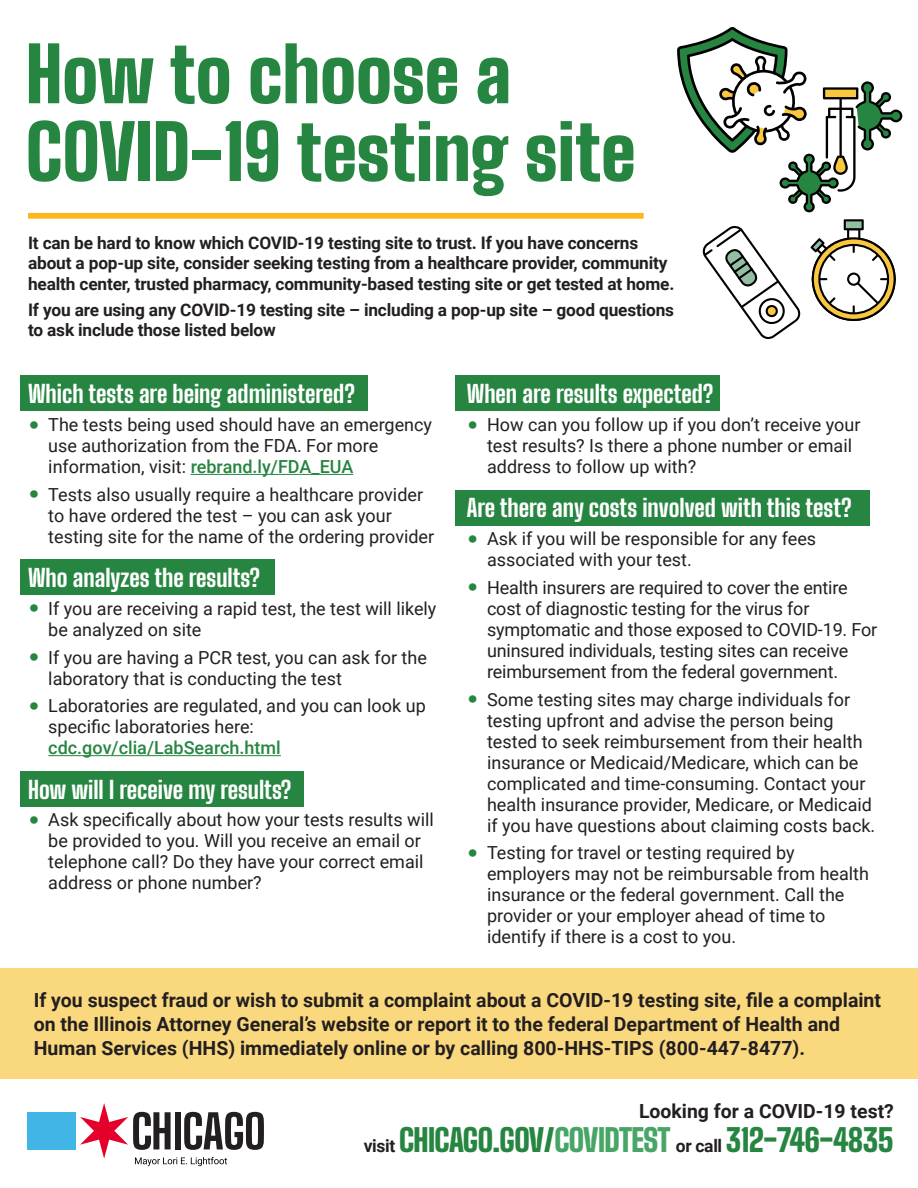
<style>
.page{position:relative;width:918px;height:1188px;background:#fff}
.page>*{position:absolute;margin:0;border:0;box-sizing:border-box;transform-origin:0 0}
.body_text{font:900 74.85px/77.7px "Big Shoulders Display";color:#268540}
.t1{font:900 31.05px "Big Shoulders Display";letter-spacing:-.02em;color:#268540}
.body_text_center{font:800 24px "Big Shoulders Display";color:#fff}
.body_text-2{font:700 19.5px/24px "Roboto";color:#231f20}
.t2{font:18px/21px "Roboto";color:#231f20}
.body_text_center-2{font:700 17.25px/20.1px "Roboto";letter-spacing:-.01em;color:#231f20}
.s1{font-family:"Proxima Nova";font-weight:600;font-size:33px;color:#268540}
.s2{font-weight:500;color:#268540}
.s3{font-family:"Roboto";font-weight:700;font-size:17.55px;color:#231f20}
.s4{color:#47a565}
</style>
<div class="page">
<div style="left:28px;top:213px;width:616px;height:6px;background:#fcb71d"></div>
<div style="left:0;top:969px;width:918px;height:110px;background:#fad97e"></div>
<div style="left:27px;top:1112px;width:48px;height:38px;background:#41b6e6"></div>
<svg style="left:80px;top:1103px;width:184px;height:63px"></svg>
<div style="left:21px;top:375px;width:347px;height:36px;background:#268540"></div>
<div style="left:21px;top:559px;width:254px;height:36px;background:#268540"></div>
<div style="left:21px;top:771px;width:283px;height:36px;background:#268540"></div>
<div style="left:455px;top:375px;width:265px;height:36px;background:#268540"></div>
<div style="left:455px;top:490px;width:415px;height:36px;background:#268540"></div>
<hr style="left:191px;top:474px;width:162px;height:1px;background:#268540">
<hr style="left:48px;top:755px;width:233px;height:1px;background:#268540">
<svg style="left:703px;top:225px;width:98px;height:114px"></svg>
<svg style="left:811px;top:219px;width:85px;height:102px"></svg>
<svg style="left:677px;top:27px;width:225px;height:185px"></svg>
<p class="body_text" style="left:26px;top:32px;width:611px">How to choose a<br>COVID-19 testing site</p>
<p class="body_text_center-2" style="left:28px;top:232px;width:648px">It can be hard to know which COVID-19 testing site to trust. If you have concerns about a pop-up site, consider seeking testing from a healthcare provider, community health center, trusted pharmacy, community-based testing site or get tested at home.</p>
<p class="body_text_center-2" style="left:28px;top:299px;width:648px">If you are using any COVID-19 testing site – including a pop-up site – good questions to ask include those listed below</p>
<p class="body_text_center" style="left:28px;top:374px;width:328px">Which tests are being administered?</p>
<p class="t2" style="left:48px;top:414px;width:385px;text-indent:-20px"><span class="s1">•</span> The tests being used should have an emergency use authorization from the FDA. For more information, visit: <span class="s2">rebrand.ly/FDA_EUA</span></p>
<p class="t2" style="left:48px;top:483px;width:387px;text-indent:-20px"><span class="s1">•</span> Tests also usually require a healthcare provider to have ordered the test – you can ask your testing site for the name of the ordering provider</p>
<p class="body_text_center" style="left:28px;top:558px;width:233px">Who analyzes the results?</p>
<p class="t2" style="left:48px;top:597px;width:390px;text-indent:-20px"><span class="s1">•</span> If you are receiving a rapid test, the test will likely be analyzed on site</p>
<p class="t2" style="left:48px;top:646px;width:380px;text-indent:-20px"><span class="s1">•</span> If you are having a PCR test, you can ask for the laboratory that is conducting the test</p>
<p class="t2" style="left:48px;top:695px;width:379px;text-indent:-20px"><span class="s1">•</span> Laboratories are regulated, and you can look up specific laboratories here: <span class="s2">cdc.gov/clia/LabSearch.html</span></p>
<p class="body_text_center" style="left:28px;top:770px;width:265px">How will I receive my results?</p>
<p class="t2" style="left:48px;top:809px;width:387px;text-indent:-20px"><span class="s1">•</span> Ask specifically about how your tests results will be provided to you. Will you receive an email or telephone call? Do they have your correct email address or phone number?</p>
<p class="body_text_center" style="left:467px;top:374px;width:248px">When are results expected?</p>
<p class="t2" style="left:487px;top:414px;width:375px;text-indent:-20px"><span class="s1">•</span> How can you follow up if you don’t receive your test results? Is there a phone number or email address to follow up with?</p>
<p class="body_text_center" style="left:467px;top:488px;width:386px">Are there any costs involved with this test?</p>
<p class="t2" style="left:487px;top:528px;width:331px;text-indent:-20px"><span class="s1">•</span> Ask if you will be responsible for any fees associated with your test.</p>
<p class="t2" style="left:487px;top:576px;width:392px;text-indent:-20px"><span class="s1">•</span> Health insurers are required to cover the entire cost of diagnostic testing for the virus for symptomatic and those exposed to COVID-19. For uninsured individuals, testing sites can receive reimbursement from the federal government.</p>
<p class="t2" style="left:487px;top:688px;width:390px;text-indent:-20px"><span class="s1">•</span> Some testing sites may charge individuals for testing upfront and advise the person being tested to seek reimbursement from their health insurance or Medicaid/Medicare, which can be complicated and time-consuming. Contact your health insurance provider, Medicare, or Medicaid if you have questions about claiming costs back.</p>
<p class="t2" style="left:487px;top:842px;width:384px;text-indent:-20px"><span class="s1">•</span> Testing for travel or testing required by employers may not be reimbursable from health insurance or the federal government. Call the provider or your employer ahead of time to identify if there is a cost to you.</p>
<p class="body_text-2" style="left:34px;top:987px;width:849px">If you suspect fraud or wish to submit a complaint about a COVID-19 testing site, file a complaint on the Illinois Attorney General’s website or report it to the federal Department of Health and<br>Human Services (HHS) immediately online or by calling 800-HHS-TIPS (800-447-8477).</p>
<p class="body_text-2" style="left:639px;top:1098px;width:256px">Looking for a COVID-19 test?</p>
<p class="t1" style="left:364px;top:1113px;width:532px"><span class="s3">visit</span> CHICAGO.GOV/<span class="s4">COVIDTEST</span> <span class="s3">or call</span> 312-746-4835</p>
</div>
